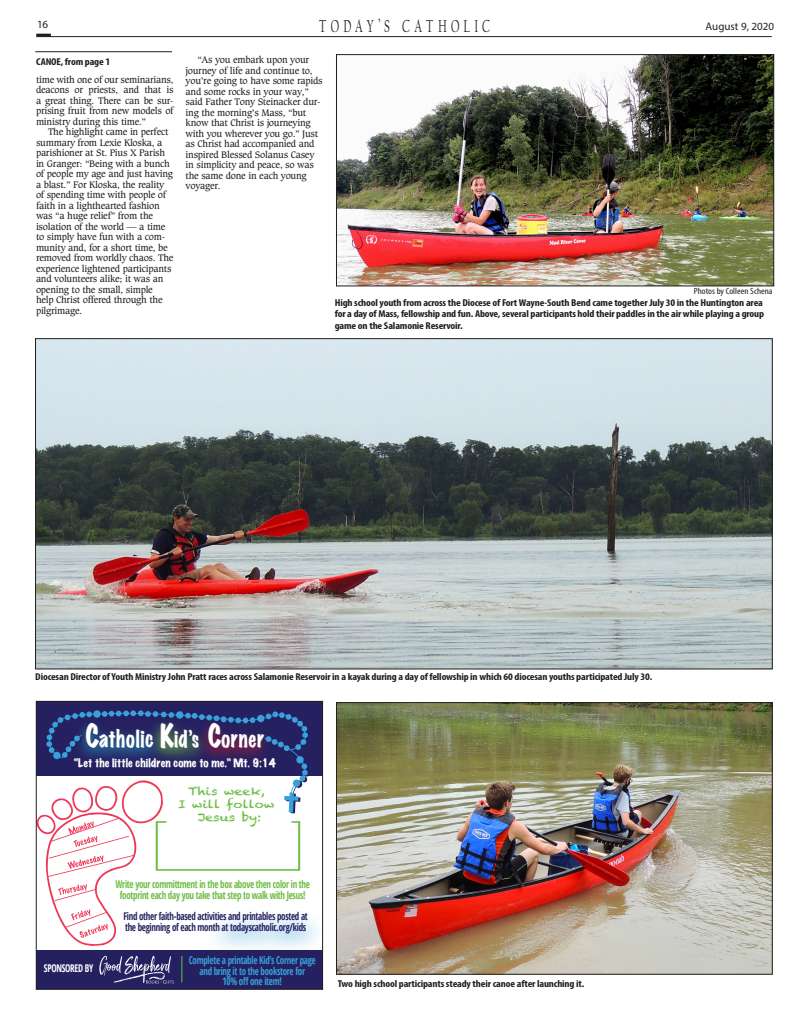
<style>
.page{position:relative;width:810px;height:1026px;background:#fff}
.page>*{position:absolute;margin:0;border:0;box-sizing:border-box;transform-origin:0 0}
.t1{font:expanded 29.3px "Marker Felt";color:#fff;scale:.84 1}
.t2{font:expanded 21.4px "Marker Felt";letter-spacing:.04em;color:#fff;scale:.84 1}
.t3{font:18px "FB Californian";letter-spacing:.355em;color:#231f20;scale:.65 1}
.t4{font:11px/13.2px "Chalkduster";color:#6dbd44;text-align:center;scale:1.18 1}
.t5{font:11px "Myriad Pro";color:#231f20}
.t6{font:700 condensed 10.7px/10.8px "Open Sans";letter-spacing:-.03em;color:#252161;scale:.84 1}
.t7{font:700 condensed 10.7px/10.8px "Open Sans";letter-spacing:-.03em;color:#6dbd44;text-align:center;scale:.84 1}
.t8{font:700 condensed 10.7px/10.8px "Open Sans";letter-spacing:-.03em;color:#39a1d9;text-align:center;scale:.84 1}
.t9{font:expanded 10.7px "Marker Felt";color:#fff}
.t10{font:700 condensed 10.7px "Open Sans";letter-spacing:-.03em;color:#fff;scale:.84 1}
.NEWbody{font:10px/10.5px "Caxton BT";letter-spacing:-.03em;color:#231f20}
.NEWcutlinesmall{font:700 condensed 10px/11.5px "Myriad Pro";letter-spacing:-.015em;color:#231f20;scale:1.12 1}
.cutlinesmall{font:700 condensed 10px "Myriad Pro";letter-spacing:-.015em;color:#231f20;scale:1.12 1}
.NEWphotocredit{font:condensed 9px "Myriad Pro";color:#231f20;scale:1.12 1}
.s1{font-size:29.3px}
.s2{font-size:21px}
</style>
<div class="page">
<hr style="left:36px;top:36px;width:736px;height:1px;background:#231f20">
<hr style="left:36px;top:34px;width:15px;height:3px;background:#231f20">
<hr style="left:35px;top:51px;width:137px;height:1px;background:#231f20">
<img style="left:338px;top:704px;width:433px;height:269px">
<div style="left:336px;top:702px;width:437px;height:273px;border:1px solid #231f20"></div>
<img style="left:338px;top:56px;width:434px;height:228px">
<div style="left:336px;top:54px;width:438px;height:232px;border:1px solid #231f20"></div>
<img style="left:37px;top:340px;width:734px;height:327px">
<div style="left:36px;top:950px;width:287px;height:39px;background:#252161"></div>
<div style="left:36px;top:701px;width:287px;height:74px;background:#252161"></div>
<svg style="left:99px;top:956px;width:75px;height:28px"></svg>
<svg style="left:38px;top:710px;width:272px;height:236px"></svg>
<svg style="left:182px;top:956px;width:1px;height:26px"></svg>
<div style="left:36px;top:701px;width:287px;height:289px;border:1px solid #231f20"></div>
<p class="t5" style="left:37px;top:17px;width:13px">16</p>
<p class="t3" style="left:319px;top:17px;width:265px">TODAY’S CATHOLIC</p>
<p class="t5" style="left:706px;top:19px;width:70px">August 9, 2020</p>
<p class="cutlinesmall" style="left:36px;top:56px;width:68px">CANOE, from page 1</p>
<p class="NEWbody" style="left:36px;top:74px;width:139px;text-align:justify">time with one of our seminarians, deacons or priests, and that is a great thing. There can be sur&shy;prising fruit from new models of ministry during this time.”</p>
<p class="NEWbody" style="left:36px;top:127px;width:139px;text-indent:12px">The highlight came in perfect summary from Lexie Kloska, a parishioner at St. Pius X Parish in Granger: “Being with a bunch of people my age and just having a blast.” For Kloska, the reality of spending time with people of faith in a lighthearted fashion was “a huge relief” from the isolation of the world — a time to simply have fun with a com&shy;munity and, for a short time, be removed from worldly chaos. The experience lightened participants and volunteers alike; it was an opening to the small, simple<br>help Christ offered through the pilgrimage.</p>
<p class="NEWbody" style="left:186px;top:55px;width:139px;text-indent:12px">“As you embark upon your journey of life and continue to, you’re going to have some rapids and some rocks in your way,” said Father Tony Steinacker dur&shy;ing the morning’s Mass, “but know that Christ is journeying with you wherever you go.” Just as Christ had accompanied and inspired Blessed Solanus Casey in simplicity and peace, so was the same done in each young voyager.</p>
<p class="NEWphotocredit" style="left:694px;top:286px;width:72px">Photos by Colleen Schena</p>
<p class="NEWcutlinesmall" style="left:335px;top:297px;width:385px">High school youth from across the Diocese of Fort Wayne-South Bend came together July 30 in the Huntington area for a day of Mass, fellowship and fun. Above, several participants hold their paddles in the air while playing a group game on the Salamonie Reservoir.</p>
<p class="NEWcutlinesmall" style="left:35px;top:670px;width:553px">Diocesan Director of Youth Ministry John Pratt races across Salamonie Reservoir in a kayak during a day of fellowship in which 60 diocesan youths participated July 30.</p>
<p class="t1" style="left:160px;top:713px;width:18px">K</p>
<p class="t2" style="left:86px;top:722px;width:214px"><span class="s1">C</span>atholic <span class="s2">id’s</span> <span class="s1">C</span>orner</p>
<p class="t9" style="left:74px;top:754px;width:203px">“Let the little children come to me.” Mt. 9:14</p>
<p class="t4" style="left:178px;top:784px;width:83px">This week,<br>I will follow<br>Jesus by:</p>
<p class="t7" style="left:115px;top:879px;width:233px">Write your committment in the box above then color in the footprint each day you take that step to walk with Jesus!</p>
<p class="t6" style="left:123px;top:911px;width:221px">Find other faith-based activities and printables posted at the beginning of each month at todayscatholic.org/kids</p>
<p class="t10" style="left:44px;top:961px;width:60px">SPONSORED BY</p>
<p class="t8" style="left:189px;top:954px;width:153px">Complete a printable Kid’s Corner page and bring it to the bookstore for<br>10% off one item!</p>
<p class="NEWcutlinesmall" style="left:338px;top:977px;width:222px">Two high school participants steady their canoe after launching it.</p>
</div>
